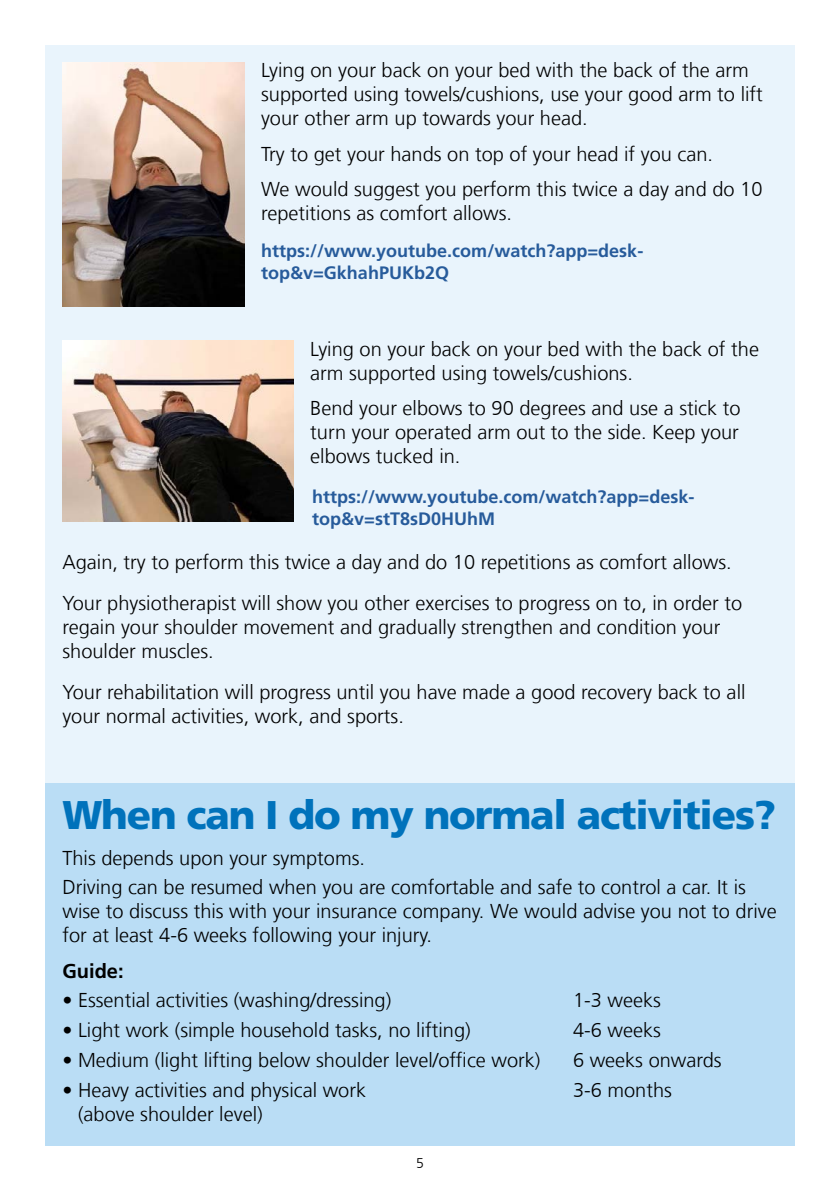
<style>
.page{position:relative;width:840px;height:1191px;background:#fff}
.page>*{position:absolute;margin:0;border:0;box-sizing:border-box;transform-origin:0 0}
.t1{font:900 40px "Frutiger LT Com";letter-spacing:-.03em;color:#0072bb}
.t2{font:300 20px/24px "Frutiger LT Com";color:#000}
.t3{font:700 20px "Frutiger LT Com";color:#000}
.t4{font:700 18px/21.6px "Frutiger LT Com";color:#275b9b}
.t5{font:300 14px "Frutiger LT Com";color:#000}
</style>
<div class="page">
<div style="left:45px;top:45px;width:749px;height:1100px;background:#e9f4fc"></div>
<div style="left:45px;top:782px;width:749px;height:363px;background:#baddf5"></div>
<img style="left:62px;top:341px;width:231px;height:181px">
<img style="left:62px;top:62px;width:182px;height:244px">
<p class="t2" style="left:261px;top:59px;width:503px">Lying on your back on your bed with the back of the arm supported using towels/cushions, use your good arm to lift your other arm up towards your head.</p>
<p class="t2" style="left:261px;top:136px;width:502px;line-height:35.4px">Try to get your hands on top of your head if you can.<br>We would suggest you perform this twice a day and do 10</p>
<p class="t2" style="left:261px;top:201px;width:252px">repetitions as comfort allows.</p>
<p class="t4" style="left:261px;top:240px;width:383px">https://www.youtube.com/watch?app=desk&shy;top&amp;v=GkhahPUKb2Q</p>
<p class="t2" style="left:310px;top:337px;width:450px">Lying on your back on your bed with the back of the arm supported using towels/cushions.</p>
<p class="t2" style="left:310px;top:396px;width:431px;text-align:justify">Bend your elbows to 90 degrees and use a stick to turn your operated arm out to the side. Keep your elbows tucked in.</p>
<p class="t4" style="left:312px;top:486px;width:383px">https://www.youtube.com/watch?app=desk&shy;top&amp;v=stT8sD0HUhM</p>
<p class="t2" style="left:62px;top:542px;width:681px;line-height:41px">Again, try to perform this twice a day and do 10 repetitions as comfort allows.<br>Your physiotherapist will show you other exercises to progress on to, in order to</p>
<p class="t2" style="left:62px;top:615px;width:659px">regain your shoulder movement and gradually strengthen and condition your shoulder muscles.</p>
<p class="t2" style="left:62px;top:680px;width:684px">Your rehabilitation will progress until you have made a good recovery back to all your normal activities, work, and sports.</p>
<h1 class="t1" style="left:62px;top:791px;width:714px">When can I do my normal activities?</h1>
<p class="t2" style="left:62px;top:843px;width:684px;line-height:29.6px">This depends upon your symptoms.<br>Driving can be resumed when you are comfortable and safe to control a car. It is</p>
<p class="t2" style="left:62px;top:899px;width:715px">wise to discuss this with your insurance company. We would advise you not to drive for at least 4-6 weeks following your injury.</p>
<p class="t3" style="left:62px;top:959px;width:63px">Guide:</p>
<p class="t2" style="left:62px;top:988px;width:330px">• Essential activities (washing/dressing)</p>
<p class="t2" style="left:572px;top:988px;width:89px">1-3 weeks</p>
<p class="t2" style="left:62px;top:1018px;width:409px">• Light work (simple household tasks, no lifting)</p>
<p class="t2" style="left:572px;top:1018px;width:89px">4-6 weeks</p>
<p class="t2" style="left:62px;top:1048px;width:479px">• Medium (light lifting below shoulder level/office work)</p>
<p class="t2" style="left:572px;top:1048px;width:150px">6 weeks onwards</p>
<p class="t2" style="left:62px;top:1077px;width:305px">• Heavy activities and physical work</p>
<p class="t2" style="left:572px;top:1077px;width:100px">3-6 months</p>
<p class="t2" style="left:78px;top:1101px;width:186px">(above shoulder level)</p>
<p class="t5" style="left:416px;top:1155px;width:9px">5</p>
</div>
